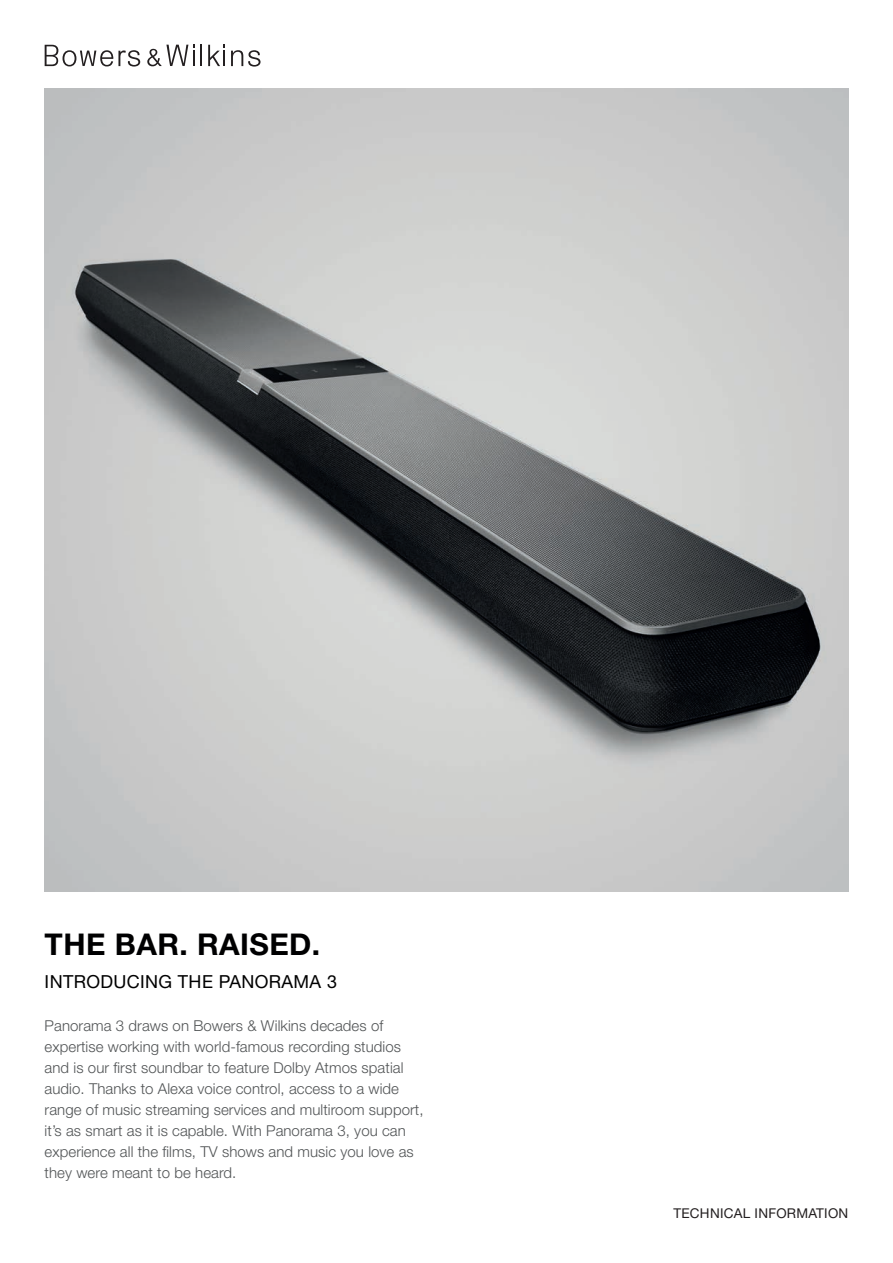
<style>
.page{position:relative;width:893px;height:1263px;background:#fff}
.page>*{position:absolute;margin:0;border:0;box-sizing:border-box;transform-origin:0 0}
.t1{font:700 30px "Helvetica Neue LT Pro";letter-spacing:.015em;color:#000001}
.t2{font:18px "Helvetica Neue LT Pro";letter-spacing:.02em;color:#000001}
.t3{font:300 15px/21px "Helvetica Neue LT Pro";letter-spacing:.005em;color:#515455}
.t4{font:13.5px "Helvetica Neue LT Pro";letter-spacing:.02em;color:#231f20}
</style>
<div class="page">
<img style="left:45px;top:88px;width:803px;height:804px">
<svg style="left:231px;top:50px;width:30px;height:17px"></svg>
<hr style="left:200px;top:45px;width:2px;height:21px;background:#231f20">
<svg style="left:45px;top:45px;width:95px;height:22px"></svg>
<svg style="left:147px;top:45px;width:48px;height:21px"></svg>
<svg style="left:208px;top:45px;width:17px;height:21px"></svg>
<h1 class="t1" style="left:45px;top:926px;width:277px">THE BAR. RAISED.</h1>
<p class="t2" style="left:45px;top:970px;width:294px">INTRODUCING THE PANORAMA 3</p>
<p class="t3" style="left:45px;top:1015px;width:380px">Panorama 3 draws on Bowers &amp; Wilkins decades of expertise working with world-famous recording studios and is our first soundbar to feature Dolby Atmos spatial audio. Thanks to Alexa voice control, access to a wide range of music streaming services and multiroom support, it’s as smart as it is capable. With Panorama 3, you can experience all the films, TV shows and music you love as they were meant to be heard.</p>
<p class="t4" style="left:673px;top:1205px;width:176px">TECHNICAL INFORMATION</p>
</div>
